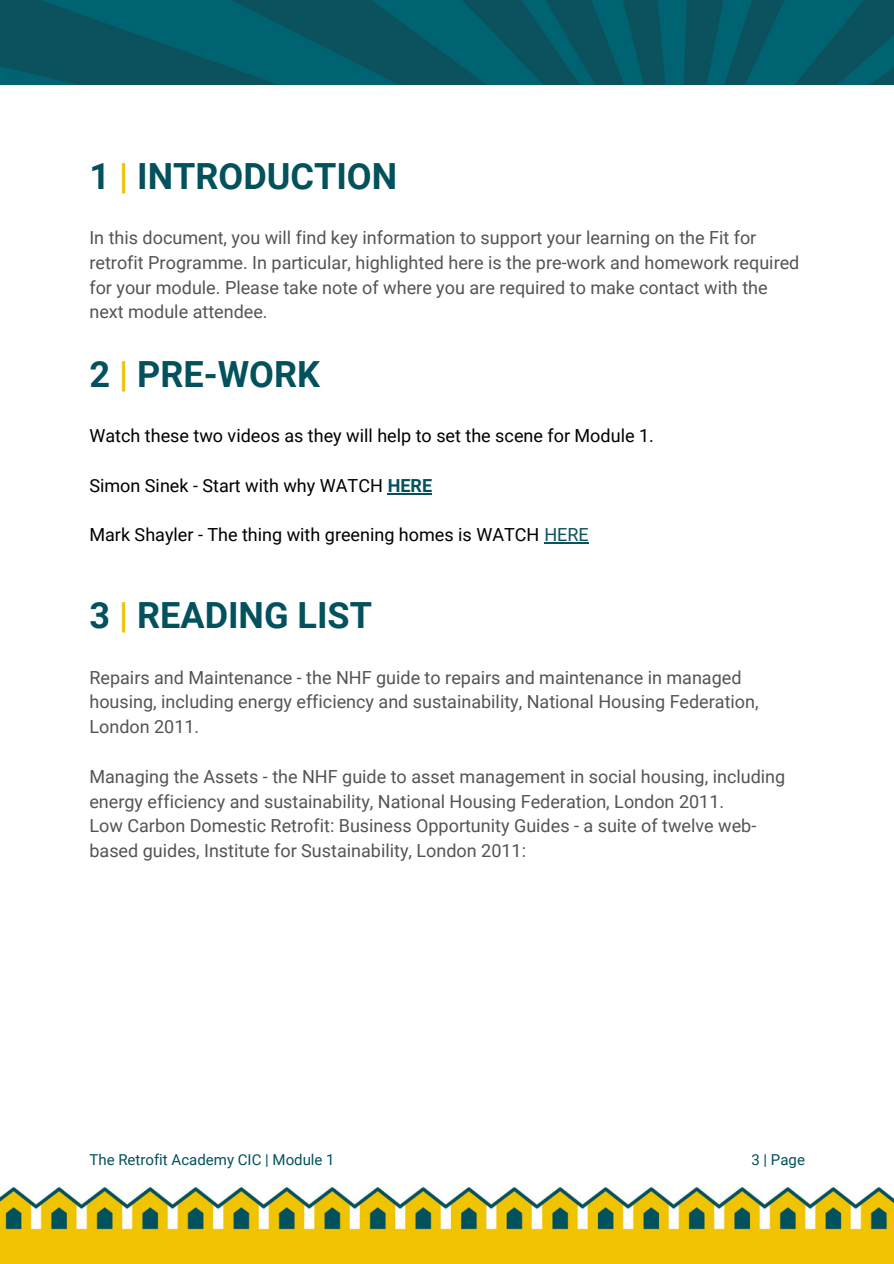
<style>
.page{position:relative;width:894px;height:1264px;background:#fff}
.page>*{position:absolute;margin:0;border:0;box-sizing:border-box;transform-origin:0 0}
.t1{font:700 36px "Roboto";color:#02515d}
.t2{font:18px/24.8px "Roboto";color:#545454}
.t3{font:18px "Roboto";color:#000}
.t4{font:15px "Roboto";color:#02515d}
.s1{color:#efc203}
.s2{font-weight:700;color:#02515d}
.s3{color:#0b525e}
</style>
<div class="page">
<img style="left:0;top:0;width:893px;height:84px">
<img style="left:0;top:1186px;width:893px;height:77px">
<hr style="left:387px;top:493px;width:45px;height:1px;background:#02515d">
<hr style="left:544px;top:542px;width:44px;height:1px;background:#0b525e">
<p class="t1" style="left:89px;top:155px;width:309px">1 <span class="s1">|</span> INTRODUCTION</p>
<p class="t2" style="left:89px;top:225px;width:711px">In this document, you will find key information to support your learning on the Fit for retrofit Programme. In particular, highlighted here is the pre-work and homework required for your module. Please take note of where you are required to make contact with the next module attendee.</p>
<p class="t1" style="left:89px;top:354px;width:232px">2 <span class="s1">|</span> PRE-WORK</p>
<p class="t3" style="left:89px;top:425px;width:565px">Watch these two videos as they will help to set the scene for Module 1.</p>
<p class="t3" style="left:89px;top:475px;width:344px">Simon Sinek - Start with why WATCH <span class="s2">HERE</span></p>
<p class="t3" style="left:89px;top:525px;width:500px">Mark Shayler - The thing with greening homes is WATCH <span class="s3">HERE</span></p>
<p class="t1" style="left:89px;top:595px;width:284px">3 <span class="s1">|</span> READING LIST</p>
<p class="t2" style="left:89px;top:665px;width:670px">Repairs and Maintenance - the NHF guide to repairs and maintenance in managed housing, including energy efficiency and sustainability, National Housing Federation,<br>London 2011.</p>
<p class="t2" style="left:89px;top:764px;width:697px">Managing the Assets - the NHF guide to asset management in social housing, including energy efficiency and sustainability, National Housing Federation, London 2011.</p>
<p class="t2" style="left:89px;top:813px;width:668px">Low Carbon Domestic Retrofit: Business Opportunity Guides - a suite of twelve web&shy;based guides, Institute for Sustainability, London 2011:</p>
<p class="t4" style="left:89px;top:1151px;width:247px">The Retrofit Academy CIC | Module 1</p>
<p class="t4" style="left:751px;top:1151px;width:55px">3 | Page</p>
</div>
